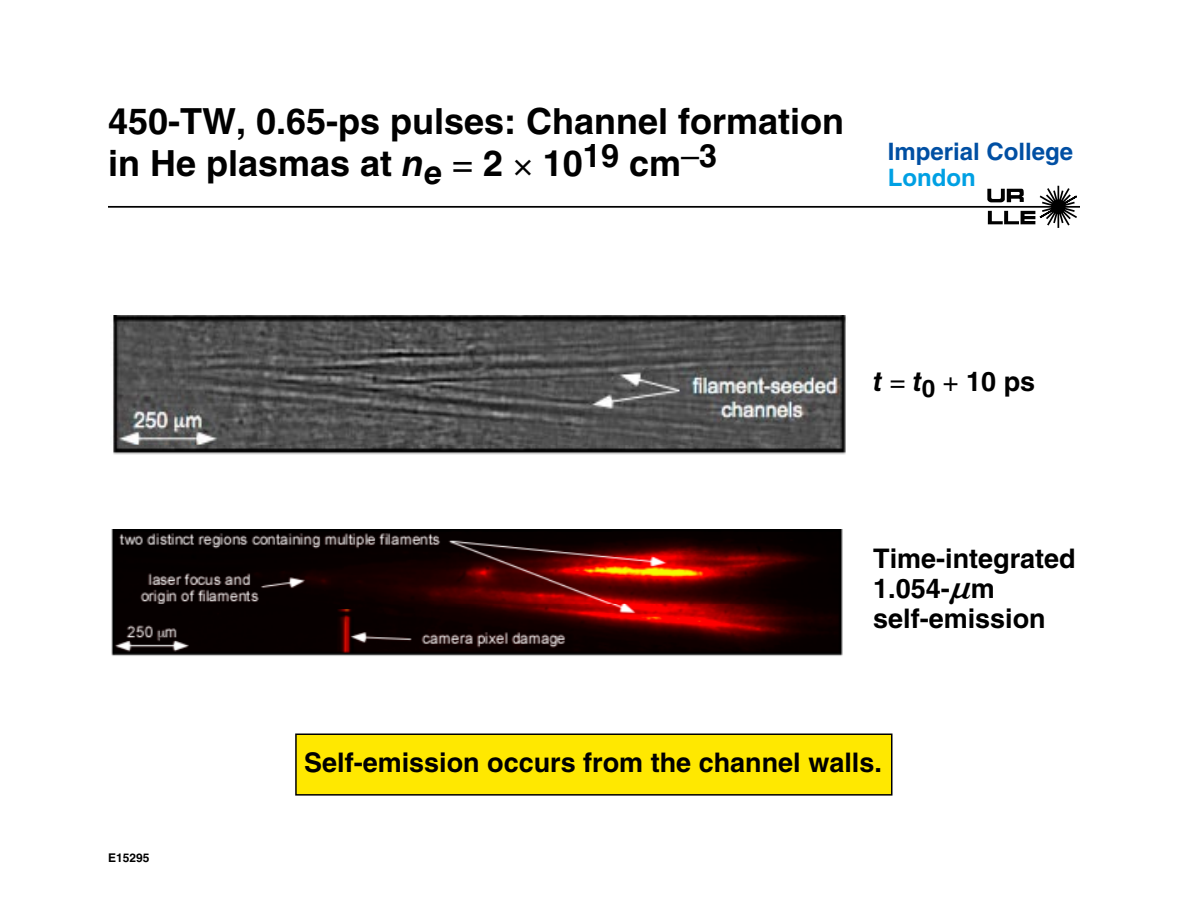
<style>
.page{position:relative;width:1188px;height:918px;background:#fff}
.page>*{position:absolute;margin:0;border:0;box-sizing:border-box;transform-origin:0 0}
.t1{font:700 36px/42px "Helvetica LT Std";color:#000}
.t2{font:700 27px/30px "Helvetica LT Std";color:#000}
.t3{font:700 24px "Helvetica LT Std";color:#004fa3}
.t4{font:700 24px "Helvetica LT Std";color:#00a0e3}
.t5{font:700 12px "Helvetica LT Std";color:#000}
.s1{font-style:italic}
.s2{font-weight:400}
.s3{font-family:"MM Greek"}
</style>
<div class="page">
<svg style="left:987px;top:185px;width:90px;height:43px"></svg>
<hr style="left:108px;top:206px;width:972px;height:2px;background:#000">
<img style="left:113px;top:316px;width:733px;height:138px">
<img style="left:111px;top:529px;width:732px;height:127px">
<div style="left:296px;top:734px;width:596px;height:61px;background:#ffe800"></div>
<div style="left:295px;top:734px;width:597px;height:62px;border:2px solid #000"></div>
<h1 class="t1" style="left:108px;top:100px;width:738px">450-TW, 0.65-ps pulses: Channel formation in He plasmas at <span class="s1">n</span><sub>e</sub> <span class="s2">=</span> 2 10<sup>19</sup> cm<sup>–</sup><sup>3</sup></h1>
<p class="t3" style="left:888px;top:137px;width:187px">Imperial College</p>
<p class="t4" style="left:888px;top:163px;width:89px">London</p>
<p class="t2" style="left:873px;top:366px;width:164px"><span class="s1">t</span> <span class="s2">=</span> <span class="s1">t</span><sub>0</sub> <span class="s2">+</span> 10 ps</p>
<p class="t2" style="left:873px;top:543px;width:204px">Time-integrated<br>1.054-<span class="s3">n</span>m self-emission</p>
<p class="t5" style="left:108px;top:850px;width:43px">E15295</p>
<p class="t2" style="left:304px;top:747px;width:579px">Self-emission occurs from the channel walls.</p>
</div>
